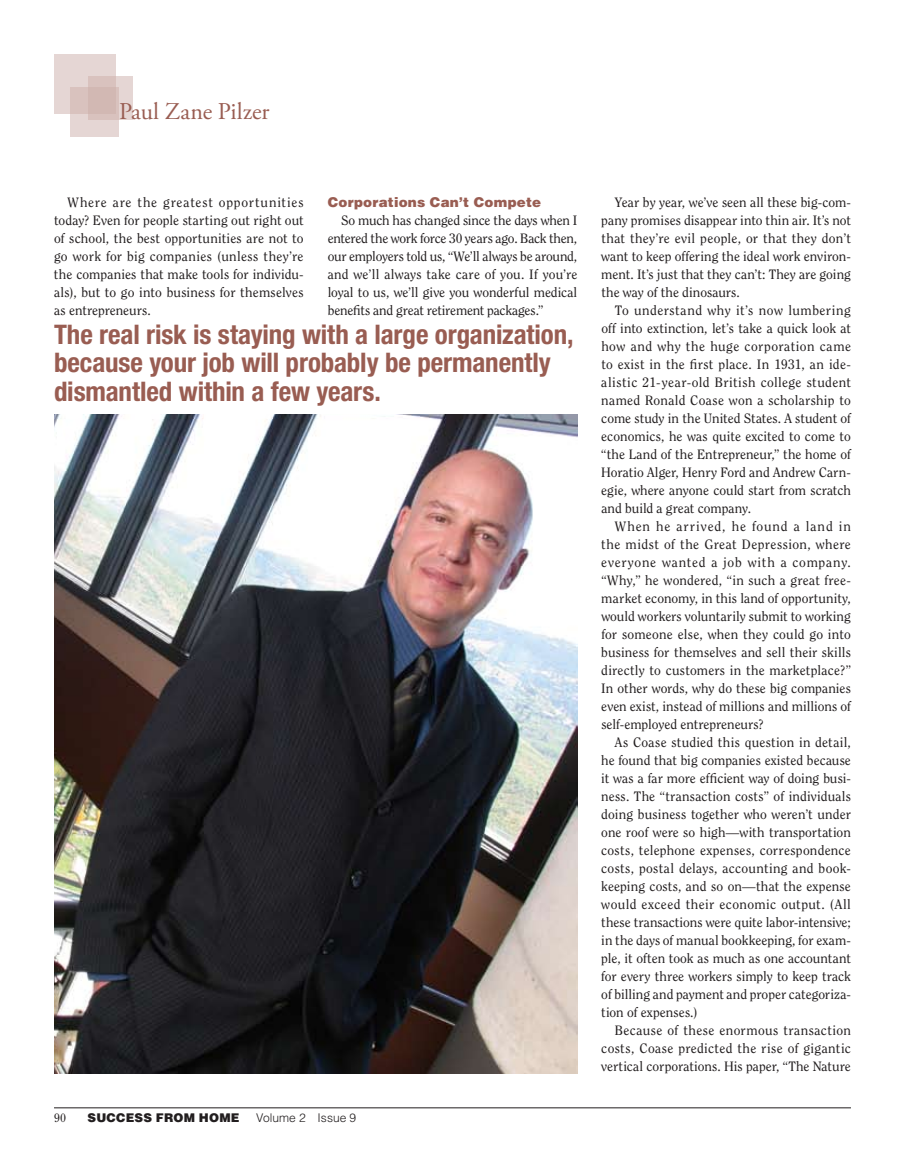
<style>
.page{position:relative;width:905px;height:1175px;background:#fff}
.page>*{position:absolute;margin:0;border:0;box-sizing:border-box;transform-origin:0 0}
.t1{font:700 condensed 27px/28.5px "Helvetica Neue LT Std";letter-spacing:-.005em;color:#995d52}
.t2{font:24px "Adobe Garamond Pro";letter-spacing:.005em;color:#995d52}
.t3{font:13.5px/18px "Clearface Std";color:#221e1f;text-align:justify}
.t4{font:900 13.5px "Helvetica LT Std";letter-spacing:.015em;color:#995d52}
.t5{font:900 12px "Helvetica LT Std";letter-spacing:.015em;color:#221e1f}
.t6{font:300 12px "Helvetica LT Std";letter-spacing:.005em;color:#221e1f}
.t7{font:12px "Clearface Std";color:#221e1f}
</style>
<div class="page">
<hr style="left:54px;top:1107px;width:796px;height:1px;background:#221e1f">
<div style="left:54px;top:54px;width:61px;height:60px;background:#e5d6d4"></div>
<div style="left:88px;top:76px;width:45px;height:44px;background:linear-gradient(to right,#d5bbb6,#e6d7d5)"></div>
<svg style="left:70px;top:87px;width:48px;height:49px;background:#dbc6c2"></svg>
<img style="left:54px;top:414px;width:523px;height:659px">
<h2 class="t2" style="left:119px;top:97px;width:152px">Paul Zane Pilzer</h2>
<p class="t3" style="left:54px;top:193px;width:251px;text-indent:14px">Where are the greatest opportunities today? Even for people starting out right out of school, the best opportunities are not to go work for big companies (unless they’re the companies that make tools for individu&shy;als), but to go into business for themselves as entrepreneurs.</p>
<p class="t4" style="left:327px;top:193px;width:215px">Corporations Can’t Compete</p>
<p class="t3" style="left:328px;top:211px;width:251px;text-indent:13px">So much has changed since the days when I entered the work force 30 years ago. Back then, our employers told us, “We’ll always be around, and we’ll always take care of you. If you’re loyal to us, we’ll give you wonderful medical benefits and great retirement packages.”</p>
<h1 class="t1" style="left:54px;top:319px;width:521px">The real risk is staying with a large organization, because your job will probably be permanently dismantled within a few years.</h1>
<p class="t7" style="left:54px;top:1110px;width:14px">90</p>
<p class="t5" style="left:88px;top:1110px;width:153px">SUCCESS FROM HOME</p>
<p class="t6" style="left:256px;top:1110px;width:102px">Volume 2 Issue 9</p>
<p class="t3" style="left:601px;top:193px;width:251px;text-indent:14px">Year by year, we’ve seen all these big-com&shy;pany promises disappear into thin air. It’s not that they’re evil people, or that they don’t want to keep offering the ideal work environ&shy;ment. It’s just that they can’t: They are going the way of the dinosaurs.</p>
<p class="t3" style="left:601px;top:301px;width:251px;text-indent:14px">To understand why it’s now lumbering off into extinction, let’s take a quick look at how and why the huge corporation came to exist in the first place. In 1931, an ide&shy;alistic 21-year-old British college student named Ronald Coase won a scholarship to come study in the United States. A student of economics, he was quite excited to come to “the Land of the Entrepreneur,” the home of Horatio Alger, Henry Ford and Andrew Carn&shy;egie, where anyone could start from scratch and build a great company.</p>
<p class="t3" style="left:601px;top:517px;width:251px;text-indent:14px">When he arrived, he found a land in the midst of the Great Depression, where everyone wanted a job with a company. “Why,” he wondered, “in such a great free&shy;market economy, in this land of opportunity, would workers voluntarily submit to working for someone else, when they could go into business for themselves and sell their skills directly to customers in the marketplace?” In other words, why do these big companies even exist, instead of millions and millions of self-employed entrepreneurs?</p>
<p class="t3" style="left:601px;top:733px;width:251px;text-indent:14px">As Coase studied this question in detail, he found that big companies existed because it was a far more efficient way of doing busi&shy;ness. The “transaction costs” of individuals doing business together who weren’t under one roof were so high—with transportation costs, telephone expenses, correspondence costs, postal delays, accounting and book&shy;keeping costs, and so on—that the expense would exceed their economic output. (All these transactions were quite labor-intensive; in the days of manual bookkeeping, for exam&shy;ple, it often took as much as one accountant for every three workers simply to keep track of billing and payment and proper categoriza&shy;tion of expenses.)</p>
<p class="t3" style="left:601px;top:1021px;width:251px;text-indent:14px">Because of these enormous transaction costs, Coase predicted the rise of gigantic vertical corporations. His paper, “The Nature</p>
</div>
